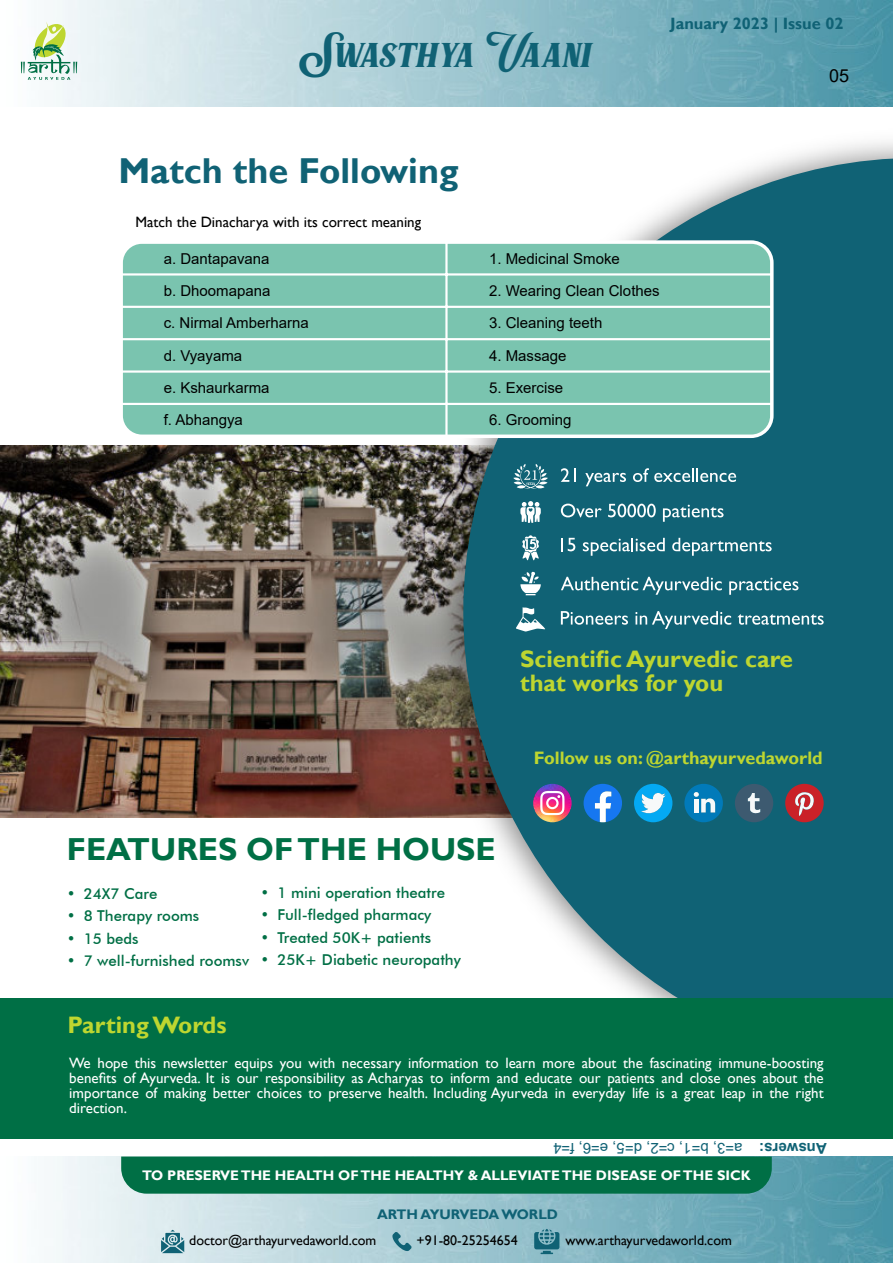
<style>
.page{position:relative;width:893px;height:1263px;background:#fff}
.page>*{position:absolute;margin:0;border:0;box-sizing:border-box;transform-origin:0 0}
.t1{font:48.15px "Marons";color:#106275}
.t2{font:700 36px "Gill Sans";color:#106275}
.t3{font:700 31.8px "Gill Sans";color:#006f45}
.t4{font:700 23.85px/23.9px "Gill Sans";color:#bed630}
.t5{font:700 18px "Gill Sans";color:#bed630}
.t6{font:18px "Arial";color:#000}
.t7{font:700 16.35px "Gill Sans";color:#106275}
.t8{font:15px/15px "Gill Sans";color:#fff;text-align:justify}
.t9{font:15px "Arial";color:#000}
.t10{font:500 15px "Futura BT";color:#006f45}
.t11{font:15px "Gill Sans";color:#000}
.t12{font:15px "Arial";color:#106275}
.t13{font:700 15px "Arial";color:#106275}
.t14{font:13.95px "Gill Sans";color:#000}
.t15{font:700 13.8px "Gill Sans";color:#fff}
.t16{font:700 13.8px "Gill Sans";color:#106275}
</style>
<div class="page">
<img style="left:0;top:445px;width:426px;height:372px">
<img style="left:426px;top:142px;width:467px;height:676px">
<svg style="left:463px;top:158px;width:430px;height:840px;background:#367988"></svg>
<img style="left:53px;top:1156px;width:840px;height:107px">
<div style="left:121px;top:1156px;width:651px;height:38px;background:#006f45"></div>
<svg style="left:534px;top:1229px;width:25px;height:25px"></svg>
<svg style="left:392px;top:1232px;width:20px;height:19px"></svg>
<svg style="left:161px;top:1230px;width:23px;height:23px"></svg>
<img style="left:20px;top:0;width:873px;height:106px">
<svg style="left:21px;top:22px;width:56px;height:58px"></svg>
<div style="left:0;top:998px;width:893px;height:141px;background:#006f45"></div>
<svg style="left:561px;top:468px;width:15px;height:14px"></svg>
<svg style="left:585px;top:473px;width:41px;height:13px"></svg>
<svg style="left:633px;top:468px;width:103px;height:14px"></svg>
<svg style="left:513px;top:464px;width:35px;height:25px"></svg>
<svg style="left:561px;top:504px;width:41px;height:13px"></svg>
<svg style="left:608px;top:504px;width:48px;height:13px"></svg>
<svg style="left:663px;top:505px;width:60px;height:17px"></svg>
<svg style="left:520px;top:501px;width:21px;height:22px"></svg>
<svg style="left:561px;top:577px;width:161px;height:18px;background:#438492"></svg>
<svg style="left:729px;top:578px;width:69px;height:17px"></svg>
<svg style="left:520px;top:572px;width:21px;height:23px"></svg>
<svg style="left:561px;top:538px;width:14px;height:13px"></svg>
<svg style="left:583px;top:538px;width:82px;height:18px"></svg>
<svg style="left:672px;top:538px;width:100px;height:18px;background:#468594"></svg>
<svg style="left:522px;top:535px;width:17px;height:25px"></svg>
<svg style="left:561px;top:611px;width:67px;height:14px"></svg>
<svg style="left:635px;top:611px;width:96px;height:18px;background:#438392"></svg>
<svg style="left:737px;top:614px;width:87px;height:11px"></svg>
<svg style="left:516px;top:607px;width:29px;height:24px"></svg>
<img style="left:533px;top:784px;width:39px;height:38px;border-radius:50%">
<svg style="left:540px;top:791px;width:24px;height:24px"></svg>
<svg style="left:584px;top:784px;width:38px;height:38px"></svg>
<svg style="left:634px;top:784px;width:38px;height:38px"></svg>
<svg style="left:684px;top:784px;width:39px;height:38px"></svg>
<svg style="left:735px;top:784px;width:38px;height:38px"></svg>
<svg style="left:785px;top:784px;width:39px;height:38px"></svg>
<div style="left:123px;top:243px;width:648px;height:192px;background:#7ac4af"></div>
<hr style="left:445px;top:242px;width:3px;height:194px;background:#fff">
<hr style="left:771px;top:242px;width:1px;height:194px;background:#fff">
<hr style="left:121px;top:242px;width:651px;height:1px;background:#fff">
<hr style="left:121px;top:273px;width:651px;height:3px;background:#fff">
<hr style="left:121px;top:306px;width:651px;height:2px;background:#fff">
<hr style="left:121px;top:338px;width:651px;height:2px;background:#fff">
<hr style="left:121px;top:370px;width:651px;height:3px;background:#fff">
<hr style="left:121px;top:403px;width:651px;height:2px;background:#fff">
<hr style="left:121px;top:435px;width:651px;height:1px;background:#fff">
<div style="left:119px;top:240px;width:655px;height:198px;border:3px solid #fff;border-radius:21px"></div>
<h1 class="t1" style="left:301px;top:31px;width:293px">SwasthyaVaani</h1>
<p class="t7" style="left:670px;top:18px;width:175px">January 2023 | Issue 02</p>
<p class="t6" style="left:829px;top:69px;width:22px">05</p>
<h2 class="t2" style="left:118px;top:158px;width:342px">Match the Following</h2>
<p class="t11" style="left:135px;top:216px;width:287px">Match the Dinacharya with its correct meaning</p>
<p class="t9" style="left:164px;top:253px;width:107px">a. Dantapavana</p>
<p class="t9" style="left:489px;top:253px;width:132px">1. Medicinal Smoke</p>
<p class="t9" style="left:164px;top:285px;width:108px">b. Dhoomapana</p>
<p class="t9" style="left:489px;top:285px;width:172px">2. Wearing Clean Clothes</p>
<p class="t9" style="left:164px;top:317px;width:147px">c. Nirmal Amberharna</p>
<p class="t9" style="left:489px;top:317px;width:115px">3. Cleaning teeth</p>
<p class="t9" style="left:164px;top:350px;width:80px">d. Vyayama</p>
<p class="t9" style="left:489px;top:350px;width:79px">4. Massage</p>
<p class="t9" style="left:164px;top:382px;width:107px">e. Kshaurkarma</p>
<p class="t9" style="left:489px;top:382px;width:76px">5. Exercise</p>
<p class="t9" style="left:164px;top:415px;width:81px">f. Abhangya</p>
<p class="t9" style="left:489px;top:415px;width:84px">6. Grooming</p>
<h3 class="t4" style="left:520px;top:650px;width:274px">Scientific Ayurvedic care that works for you</h3>
<h3 class="t3" style="left:67px;top:838px;width:430px">FEATURES OF THE HOUSE</h3>
<p class="t10" style="left:67px;top:887px;width:92px">• 24X7 Care</p>
<p class="t10" style="left:67px;top:910px;width:134px">• 8 Therapy rooms</p>
<p class="t10" style="left:67px;top:932px;width:73px">• 15 beds</p>
<p class="t10" style="left:67px;top:955px;width:184px">• 7 well-furnished roomsv</p>
<p class="t10" style="left:260px;top:886px;width:186px">• 1 mini operation theatre</p>
<p class="t10" style="left:260px;top:909px;width:172px">• Full-fledged pharmacy</p>
<p class="t10" style="left:260px;top:931px;width:172px">• Treated 50K+ patients</p>
<p class="t10" style="left:260px;top:954px;width:202px">• 25K+ Diabetic neuropathy</p>
<p class="t5" style="left:534px;top:751px;width:290px">Follow us on: @arthayurvedaworld</p>
<h3 class="t4" style="left:67px;top:1016px;width:161px">PartingWords</h3>
<p class="t8" style="left:69px;top:1057px;width:756px">We hope this newsletter equips you with necessary information to learn more about the fascinating immune-boosting benefits of Ayurveda. It is our responsibility as Acharyas to inform and educate our patients and close ones about the importance of making better choices to preserve health. Including Ayurveda in everyday life is a great leap in the right direction.</p>
<p class="t12" style="left:742px;top:1154px;width:191px;rotate:-180deg">a=3, b=1, c=2, d=5, e=6, f=4</p>
<p class="t13" style="left:827px;top:1154px;width:69px;rotate:-180deg">Answers:</p>
<p class="t15" style="left:142px;top:1170px;width:610px">TO PRESERVE THE HEALTH OF THE HEALTHY &amp; ALLEVIATE THE DISEASE OF THE SICK</p>
<p class="t16" style="left:377px;top:1209px;width:182px">ARTH AYURVEDAWORLD</p>
<p class="t14" style="left:189px;top:1235px;width:189px">doctor@arthayurvedaworld.com</p>
<p class="t14" style="left:417px;top:1235px;width:103px">+91-80-25254654</p>
<p class="t14" style="left:565px;top:1235px;width:168px">www.arthayurvedaworld.com</p>
</div>
